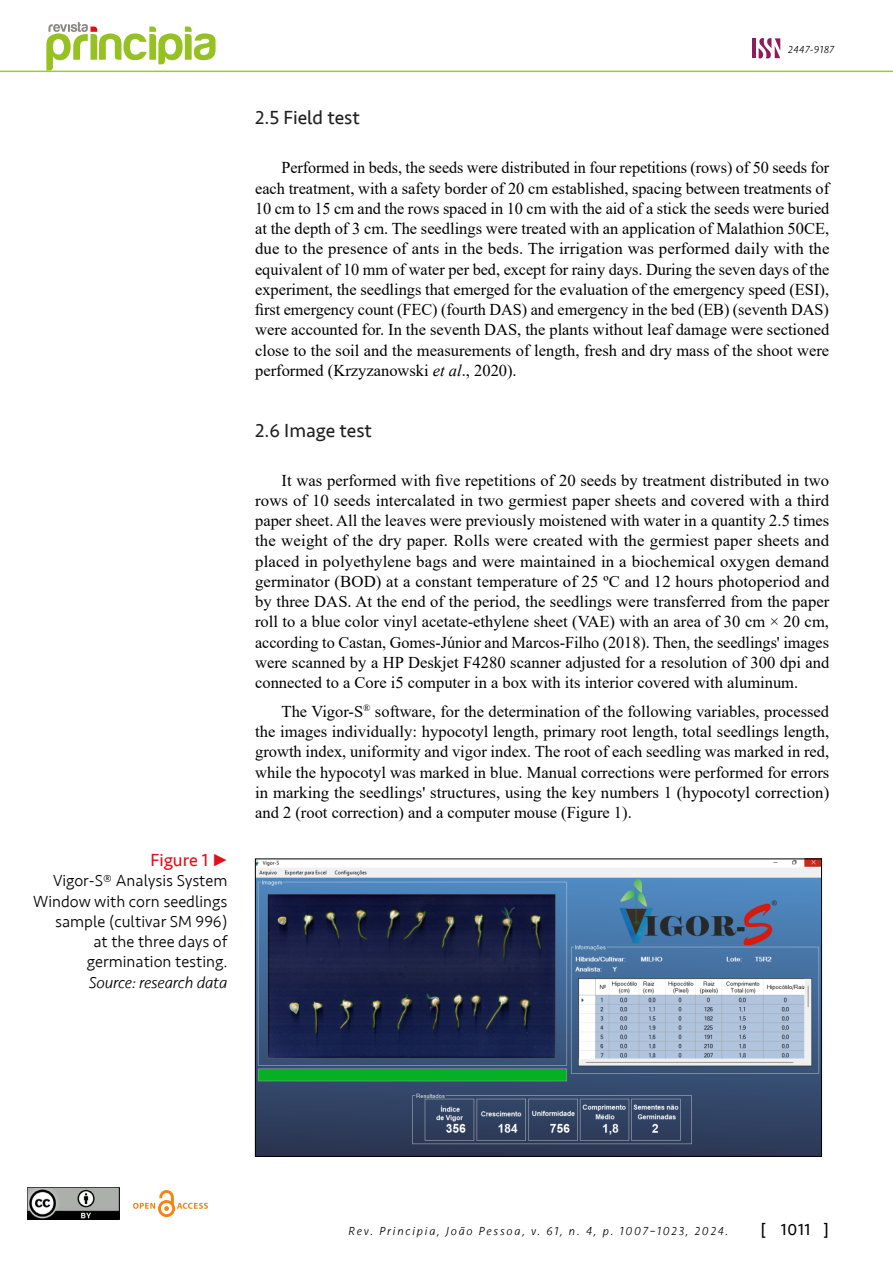
<style>
.page{position:relative;width:893px;height:1263px;background:#fff}
.page>*{position:absolute;margin:0;border:0;box-sizing:border-box;transform-origin:0 0}
.t1{font:19.5px "Seravek";color:#212121}
.t2{font:18px "Seravek";color:#e2101a}
.t3{font:16.5px/20.2px "Times New Roman";color:#000;text-align:justify}
.t4{font:300 16.5px/20.2px "Seravek";color:#000;text-align:right}
.t5{font:italic 300 16.5px "Seravek";letter-spacing:-.01em;color:#000}
.t6{font:16.5px "Seravek";color:#000}
.t7{font:italic 300 12px "Seravek";letter-spacing:.15em;color:#000}
.t8{font:italic 300 10.5px "Seravek";letter-spacing:.05em;color:#000}
.s1{font-style:italic}
</style>
<div class="page">
<hr style="left:0;top:71px;width:893px;height:1px;background:#9c3">
<img style="left:28px;top:1187px;width:91px;height:32px">
<svg style="left:133px;top:1190px;width:75px;height:27px"></svg>
<img style="left:257px;top:861px;width:563px;height:294px">
<div style="left:255px;top:859px;width:567px;height:298px;border:1px solid #000"></div>
<svg style="left:46px;top:22px;width:170px;height:49px"></svg>
<hr style="left:752px;top:38px;width:3px;height:20px;background:#8f1b59">
<svg style="left:759px;top:38px;width:21px;height:20px"></svg>
<p class="t2" style="left:150px;top:846px;width:78px">Figure 1 •</p>
<p class="t4" style="left:33px;top:871px;width:196px">Vigor-S® Analysis System<br>Window with corn seedlings sample (cultivar SM 996)<br>at the three days of germination testing.</p>
<p class="t5" style="left:89px;top:972px;width:140px">Source: research data</p>
<p class="t8" style="left:788px;top:43px;width:48px">2447-9187</p>
<p class="t1" style="left:255px;top:103px;width:106px">2.5 Field test</p>
<p class="t3" style="left:255px;top:157px;width:576px;text-indent:26px">Performed in beds, the seeds were distributed in four repetitions (rows) of 50 seeds for each treatment, with a safety border of 20 cm established, spacing between treatments of 10 cm to 15 cm and the rows spaced in 10 cm with the aid of a stick the seeds were buried at the depth of 3 cm. The seedlings were treated with an application of Malathion 50CE, due to the presence of ants in the beds. The irrigation was performed daily with the equivalent of 10 mm of water per bed, except for rainy days. During the seven days of the experiment, the seedlings that emerged for the evaluation of the emergency speed (ESI), first emergency count (FEC) (fourth DAS) and emergency in the bed (EB) (seventh DAS) were accounted for. In the seventh DAS, the plants without leaf damage were sectioned close to the soil and the measurements of length, fresh and dry mass of the shoot were performed (Krzyzanowski <span class="s1">et al</span>., 2020).</p>
<p class="t1" style="left:255px;top:415px;width:118px">2.6 Image test</p>
<p class="t3" style="left:255px;top:469px;width:576px;text-indent:26px">It was performed with five repetitions of 20 seeds by treatment distributed in two rows of 10 seeds intercalated in two germiest paper sheets and covered with a third paper sheet. All the leaves were previously moistened with water in a quantity 2.5 times the weight of the dry paper. Rolls were created with the germiest paper sheets and placed in polyethylene bags and were maintained in a biochemical oxygen demand germinator (BOD) at a constant temperature of 25 ºC and 12 hours photoperiod and by three DAS. At the end of the period, the seedlings were transferred from the paper roll to a blue color vinyl acetate-ethylene sheet (VAE) with an area of 30 cm × 20 cm, according to Castan, Gomes-Júnior and Marcos-Filho (2018). Then, the seedlings' images were scanned by a HP Deskjet F4280 scanner adjusted for a resolution of 300 dpi and connected to a Core i5 computer in a box with its interior covered with aluminum.</p>
<p class="t3" style="left:255px;top:701px;width:576px;text-indent:26px">The Vigor-S<sup>®</sup> software, for the determination of the following variables, processed the images individually: hypocotyl length, primary root length, total seedlings length, growth index, uniformity and vigor index. The root of each seedling was marked in red, while the hypocotyl was marked in blue. Manual corrections were performed for errors in marking the seedlings' structures, using the key numbers 1 (hypocotyl correction) and 2 (root correction) and a computer mouse (Figure 1).</p>
<p class="t7" style="left:348px;top:1224px;width:381px">Rev. Principia, João Pessoa, v. 61, n. 4, p. 1007–1023, 2024.</p>
<p class="t6" style="left:760px;top:1216px;width:70px">[ 1011 ]</p>
</div>
